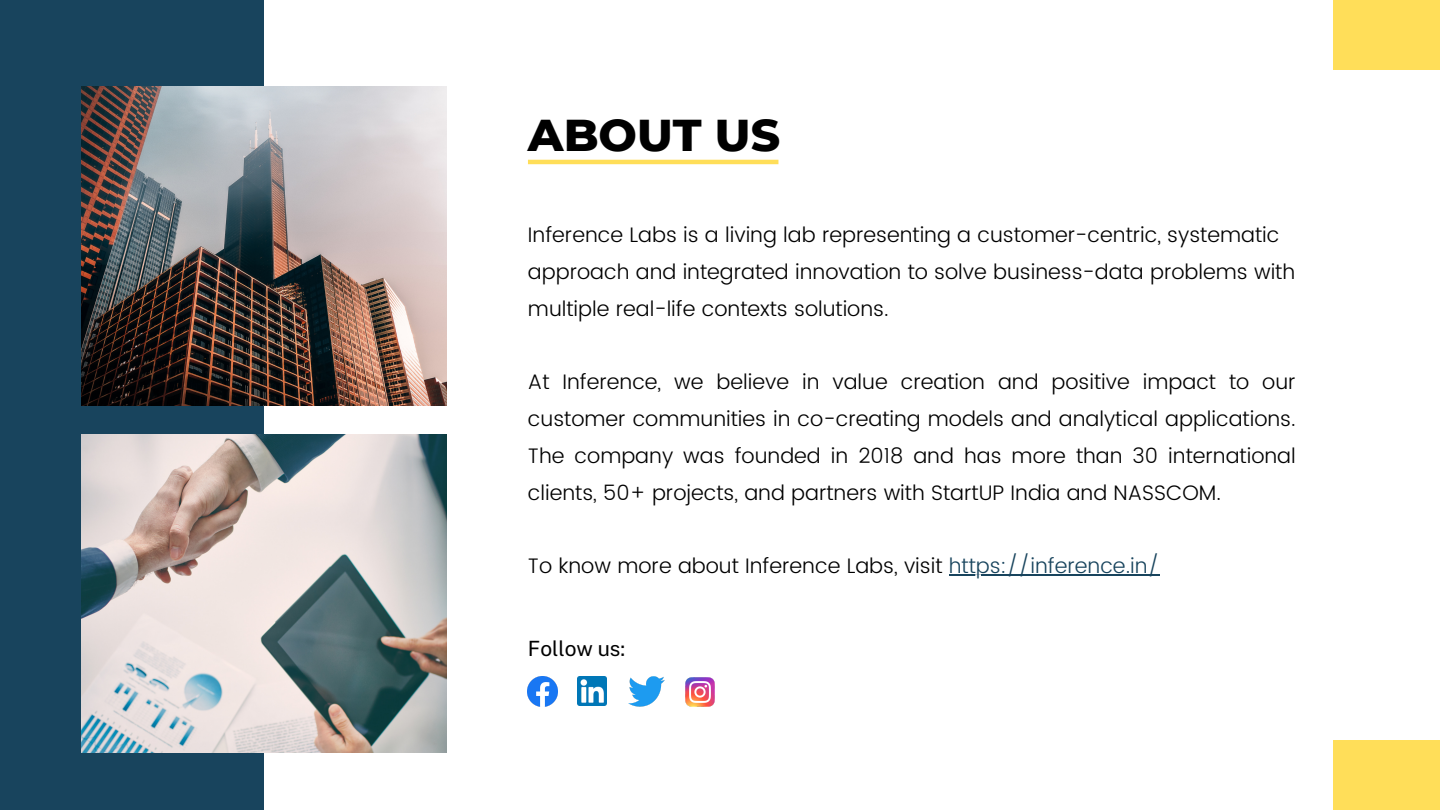
<style>
.page{position:relative;width:1440px;height:810px;background:#fff}
.page>*{position:absolute;margin:0;border:0;box-sizing:border-box;transform-origin:0 0}
.t1{font:800 45.5px "Montserrat";color:#000}
.t2{font:300 21px/36.8px "Poppins";color:#000}
.t3{font:21px "Public Sans";color:#000}
.s1{color:#18445d}
</style>
<div class="page">
<div style="left:0;top:0;width:264px;height:810px;background:#18445d"></div>
<div style="left:1333px;top:740px;width:107px;height:70px;background:#ffde59"></div>
<div style="left:1333px;top:0;width:107px;height:70px;background:#ffde59"></div>
<hr style="left:949px;top:575px;width:210px;height:1px;background:#18445d">
<img style="left:528px;top:677px;width:29px;height:29px">
<img style="left:578px;top:677px;width:28px;height:28px">
<img style="left:628px;top:677px;width:36px;height:29px">
<img style="left:685px;top:678px;width:30px;height:29px">
<img style="left:81px;top:87px;width:366px;height:318px">
<img style="left:81px;top:435px;width:366px;height:318px">
<hr style="left:528px;top:160px;width:250px;height:4px;background:#ffde59">
<h1 class="t1" style="left:528px;top:107px;width:254px">ABOUT US</h1>
<p class="t2" style="left:528px;top:217px;width:769px">Inference Labs is a living lab representing a customer-centric, systematic approach and integrated innovation to solve business-data problems with multiple real-life contexts solutions.</p>
<p class="t2" style="left:528px;top:364px;width:769px;text-align:justify">At Inference, we believe in value creation and positive impact to our customer communities in co-creating models and analytical applications.<br>The company was founded in 2018 and has more than 30 international clients, 50+ projects, and partners with StartUP India and NASSCOM.</p>
<p class="t2" style="left:528px;top:547px;width:633px">To know more about Inference Labs, visit <span class="s1">https://inference.in/</span></p>
<p class="t3" style="left:528px;top:636px;width:99px">Follow us:</p>
</div>
